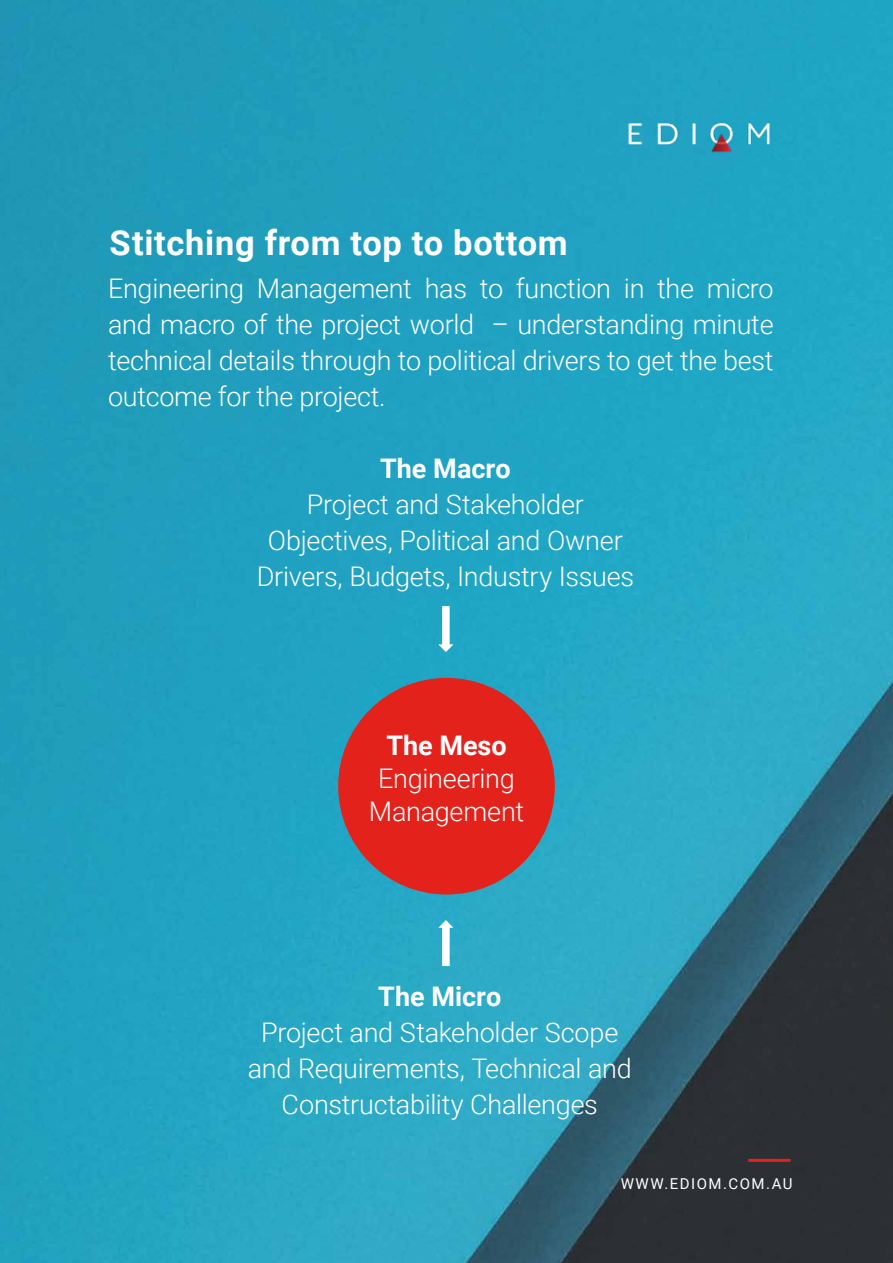
<style>
.page{position:relative;width:893px;height:1263px;background:#fff}
.page>*{position:absolute;margin:0;border:0;box-sizing:border-box;transform-origin:0 0}
.t1{font:700 34.5px "Roboto";letter-spacing:.02em;color:#fff}
.t2{font:300 27px/36px "Roboto";letter-spacing:-.01em;color:#fff;text-align:center}
.t3{font:700 27px "Roboto";color:#fff}
.t4{font:15px "Roboto";letter-spacing:.1em;color:#fff}
</style>
<div class="page">
<img style="left:0;top:0;width:893px;height:1263px">
<img style="left:622px;top:116px;width:153px;height:41px">
<hr style="left:748px;top:1159px;width:42px;height:3px;background:#e3231b">
<svg style="left:438px;top:606px;width:15px;height:46px"></svg>
<svg style="left:438px;top:920px;width:15px;height:46px"></svg>
<div style="left:338px;top:678px;width:217px;height:216px;background:#e3231b;border-radius:50%"></div>
<p class="t1" style="left:110px;top:219px;width:460px">Stitching from top to bottom</p>
<p class="t2" style="left:108px;top:269px;width:667px;text-align:justify">Engineering Management has to function in the micro and macro of the project world – understanding minute technical details through to political drivers to get the best outcome for the project.</p>
<p class="t3" style="left:380px;top:449px;width:132px">The Macro</p>
<p class="t2" style="left:257px;top:485px;width:379px">Project and Stakeholder<br>Objectives, Political and Owner<br>Drivers, Budgets, Industry Issues</p>
<p class="t3" style="left:386px;top:726px;width:122px">The Meso</p>
<p class="t2" style="left:369px;top:761px;width:157px;line-height:33px">Engineering<br>Management</p>
<p class="t3" style="left:378px;top:978px;width:124px">The Micro</p>
<p class="t2" style="left:248px;top:1014px;width:385px">Project and Stakeholder Scope and Requirements, Technical and<br>Constructability Challenges</p>
<p class="t4" style="left:621px;top:1173px;width:173px">WWW.EDIOM.COM.AU</p>
</div>
